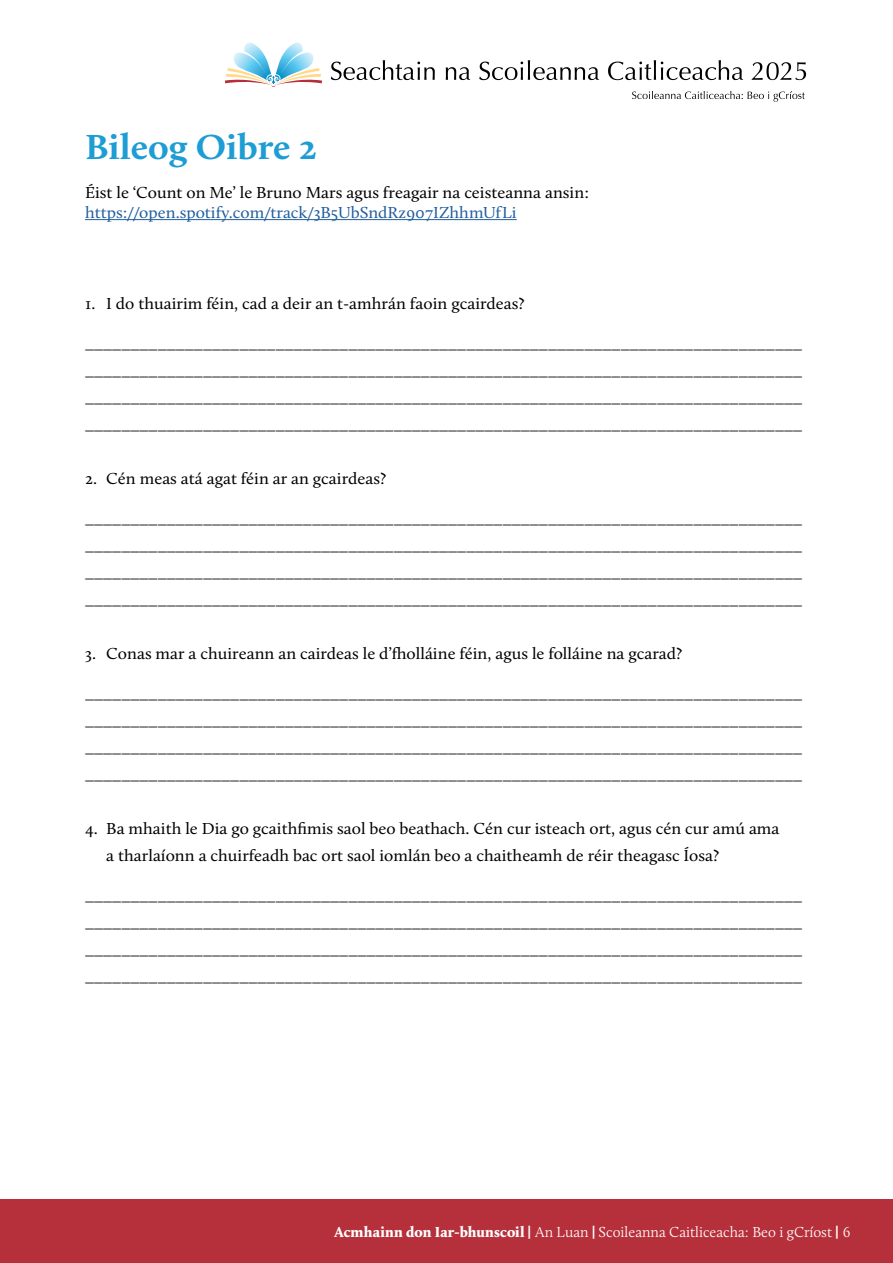
<style>
.page{position:relative;width:893px;height:1263px;background:#fff}
.page>*{position:absolute;margin:0;border:0;box-sizing:border-box;transform-origin:0 0}
.t1{font:700 36px "Calluna";color:#1e9dd4;scale:1.05 1}
.t2{font:16.5px/27px "Calluna";color:#000;text-align:justify;scale:1.05 1}
.t3{font:16.5px "Calluna";color:#215e9e;scale:1.05 1}
.t4{font:300 15px "Calluna";color:#fff}
.s1{font-weight:900}
.s2{font-family:"Karmina";font-weight:700}
</style>
<div class="page">
<div style="left:0;top:1199px;width:893px;height:64px;background:#b6303b"></div>
<svg style="left:225px;top:43px;width:97px;height:44px"></svg>
<svg style="left:632px;top:91px;width:173px;height:11px"></svg>
<svg style="left:331px;top:60px;width:104px;height:20px"></svg>
<svg style="left:446px;top:67px;width:24px;height:13px"></svg>
<svg style="left:479px;top:60px;width:120px;height:20px"></svg>
<svg style="left:608px;top:60px;width:135px;height:20px"></svg>
<svg style="left:751px;top:62px;width:55px;height:18px"></svg>
<hr style="left:85px;top:219px;width:432px;height:1px;background:#215e9e">
<h1 class="t1" style="left:85px;top:125px;width:223px">Bileog Oibre 2</h1>
<p class="t2" style="left:85px;top:179px;width:482px">Éist le ‘Count on Me’ le Bruno Mars agus freagair na ceisteanna ansin:</p>
<p class="t3" style="left:85px;top:202px;width:413px">https://open.spotify.com/track/3B5UbSndRz907IZhhmUfLi</p>
<p class="t2" style="left:85px;top:290px;width:420px">1. I do thuairim féin, cad a deir an t-amhrán faoin gcairdeas?</p>
<p class="t2" style="left:85px;top:330px;width:685px">_______________________________________________________________________________ _______________________________________________________________________________ _______________________________________________________________________________ _______________________________________________________________________________</p>
<p class="t2" style="left:85px;top:465px;width:288px">2. Cén meas atá agat féin ar an gcairdeas?</p>
<p class="t2" style="left:85px;top:505px;width:685px">_______________________________________________________________________________ _______________________________________________________________________________ _______________________________________________________________________________ _______________________________________________________________________________</p>
<p class="t2" style="left:85px;top:640px;width:570px">3. Conas mar a chuireann an cairdeas le d’fholláine féin, agus le folláine na gcarad?</p>
<p class="t2" style="left:85px;top:679px;width:685px">_______________________________________________________________________________ _______________________________________________________________________________ _______________________________________________________________________________ _______________________________________________________________________________</p>
<p class="t2" style="left:106px;top:814px;width:643px;text-indent:-21px">4. Ba mhaith le Dia go gcaithfimis saol beo beathach. Cén cur isteach ort, agus cén cur amú ama a tharlaíonn a chuirfeadh bac ort saol iomlán beo a chaitheamh de réir theagasc Íosa?</p>
<p class="t2" style="left:85px;top:881px;width:685px">_______________________________________________________________________________ _______________________________________________________________________________ _______________________________________________________________________________ _______________________________________________________________________________</p>
<p class="t4" style="left:335px;top:1223px;width:517px"><span class="s1">Acmhainn don Iar-bhunscoil</span> <span class="s2">|</span> An Luan <span class="s2">|</span> Scoileanna Caitliceacha: Beo i gCríost <span class="s2">|</span> 6</p>
</div>
